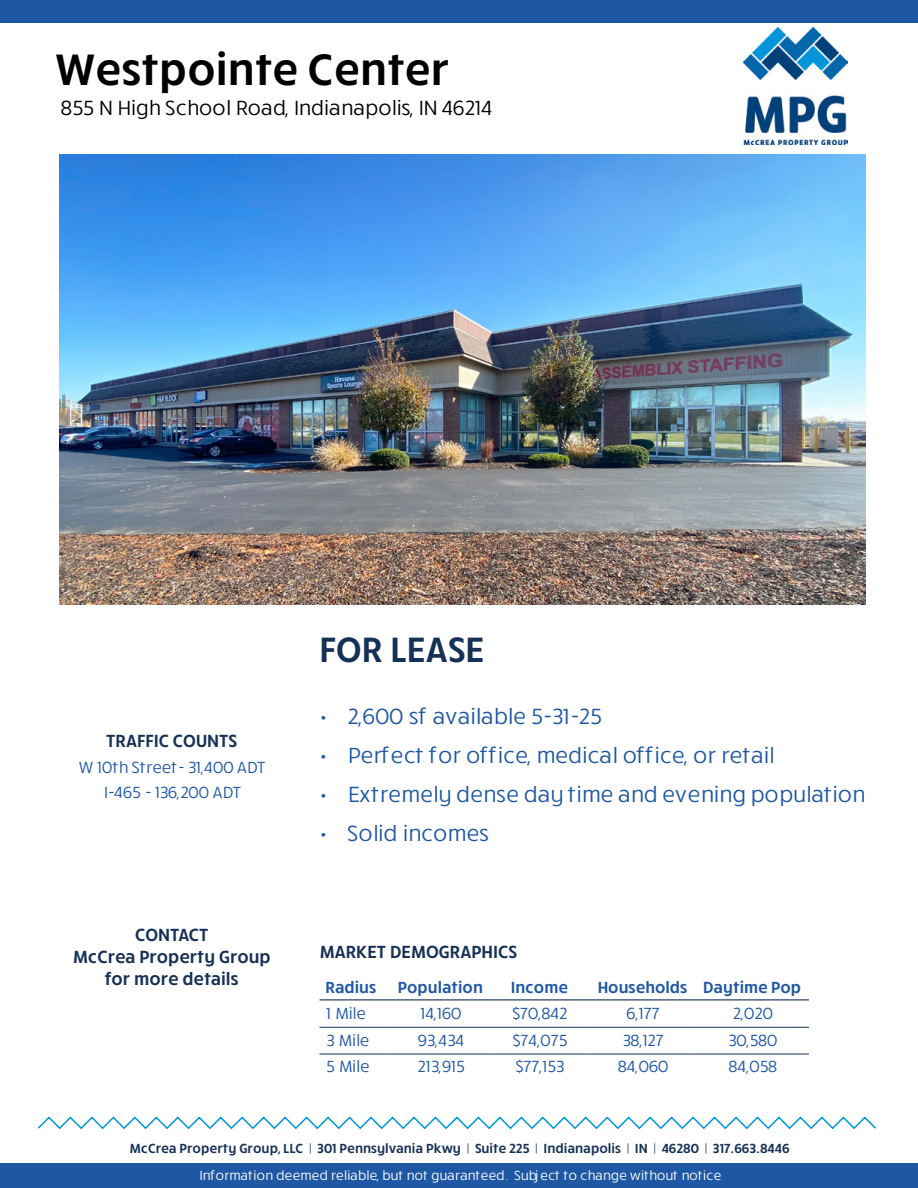
<style>
.page{position:relative;width:918px;height:1188px;background:#fff}
.page>*{position:absolute;margin:0;border:0;box-sizing:border-box;transform-origin:0 0}
.t1{font:600 45px "Ruck Sack";color:#000}
.t2{font:600 36px "Ruck Sack";color:#163156}
.t3{font:22.5px "Ruck Sack";color:#1e57a3}
.t4{font:21px "Ruck Sack";color:#000}
.t5{font:600 18px/21.6px "Ruck Sack";color:#163156;text-align:center}
.t6{font:16.5px/25.5px "Ruck Sack";color:#1e57a3;text-align:center}
.t7{font:600 16.5px "Ruck Sack";color:#1e57a3}
.t8{font:600 13.5px "Ruck Sack";color:#163156}
.t9{font:13.5px "Ruck Sack";color:#fff}
</style>
<div class="page">
<hr style="left:320px;top:999px;width:71px;height:1px;background:#163156">
<hr style="left:391px;top:999px;width:98px;height:1px;background:#163156">
<hr style="left:489px;top:999px;width:100px;height:1px;background:#163156">
<hr style="left:589px;top:999px;width:107px;height:1px;background:#163156">
<hr style="left:696px;top:999px;width:113px;height:1px;background:#163156">
<hr style="left:320px;top:1027px;width:71px;height:1px;background:#163156">
<hr style="left:391px;top:1027px;width:98px;height:1px;background:#163156">
<hr style="left:489px;top:1027px;width:100px;height:1px;background:#163156">
<hr style="left:589px;top:1027px;width:107px;height:1px;background:#163156">
<hr style="left:696px;top:1027px;width:113px;height:1px;background:#163156">
<hr style="left:320px;top:1054px;width:71px;height:1px;background:#163156">
<hr style="left:391px;top:1054px;width:98px;height:1px;background:#163156">
<hr style="left:489px;top:1054px;width:100px;height:1px;background:#163156">
<hr style="left:589px;top:1054px;width:107px;height:1px;background:#163156">
<hr style="left:696px;top:1054px;width:113px;height:1px;background:#163156">
<img style="left:743px;top:27px;width:105px;height:117px">
<div style="left:0;top:0;width:918px;height:23px;background:#1e57a3"></div>
<div style="left:0;top:1163px;width:918px;height:25px;background:#1e57a3"></div>
<svg style="left:37px;top:1116px;width:839px;height:14px"></svg>
<img style="left:60px;top:155px;width:806px;height:450px">
<h1 class="t1" style="left:56px;top:39px;width:395px">Westpointe Center</h1>
<p class="t4" style="left:60px;top:94px;width:433px">855 N High School Road, Indianapolis, IN 46214</p>
<p class="t5" style="left:106px;top:729px;width:132px">TRAFFIC COUNTS</p>
<p class="t6" style="left:78px;top:753px;width:188px">W 10th Street- 31,400 ADT<br>I-465 - 136,200 ADT</p>
<p class="t5" style="left:73px;top:923px;width:200px">CONTACT<br>McCrea Property Group for more details</p>
<h2 class="t2" style="left:320px;top:625px;width:167px">FOR LEASE</h2>
<h3 class="t3" style="left:320px;top:701px;width:283px">• 2,600 sf available 5-31-25</h3>
<h3 class="t3" style="left:320px;top:740px;width:455px">• Perfect for office, medical office, or retail</h3>
<h3 class="t3" style="left:320px;top:779px;width:546px">• Extremely dense day time and evening population</h3>
<h3 class="t3" style="left:320px;top:818px;width:170px">• Solid incomes</h3>
<p class="t5" style="left:320px;top:940px;width:199px">MARKET DEMOGRAPHICS</p>
<p class="t7" style="left:326px;top:976px;width:52px">Radius</p>
<p class="t7" style="left:398px;top:976px;width:87px">Population</p>
<p class="t7" style="left:511px;top:976px;width:59px">Income</p>
<p class="t7" style="left:598px;top:976px;width:205px">Households Daytime Pop</p>
<p class="t6" style="left:326px;top:1000px;width:41px">1 Mile</p>
<p class="t6" style="left:420px;top:1000px;width:43px">14,160</p>
<p class="t6" style="left:512px;top:1000px;width:56px">$70,842</p>
<p class="t6" style="left:626px;top:1000px;width:35px">6,177</p>
<p class="t6" style="left:732px;top:1000px;width:42px">2,020</p>
<p class="t6" style="left:326px;top:1027px;width:45px">3 Mile</p>
<p class="t6" style="left:417px;top:1027px;width:48px">93,434</p>
<p class="t6" style="left:512px;top:1027px;width:56px">$74,075</p>
<p class="t6" style="left:622px;top:1027px;width:43px">38,127</p>
<p class="t6" style="left:728px;top:1027px;width:51px">30,580</p>
<p class="t6" style="left:326px;top:1053px;width:45px">5 Mile</p>
<p class="t6" style="left:417px;top:1053px;width:48px">213,915</p>
<p class="t6" style="left:515px;top:1053px;width:50px">$77,153</p>
<p class="t6" style="left:617px;top:1053px;width:52px">84,060</p>
<p class="t6" style="left:728px;top:1053px;width:50px">84,058</p>
<p class="t8" style="left:130px;top:1139px;width:662px">McCrea Property Group, LLC | 301 Pennsylvania Pkwy | Suite 225 | Indianapolis | IN | 46280 | 317.663.8446</p>
<p class="t9" style="left:199px;top:1166px;width:523px">Information deemed reliable, but not guaranteed. Subject to change without notice</p>
</div>
